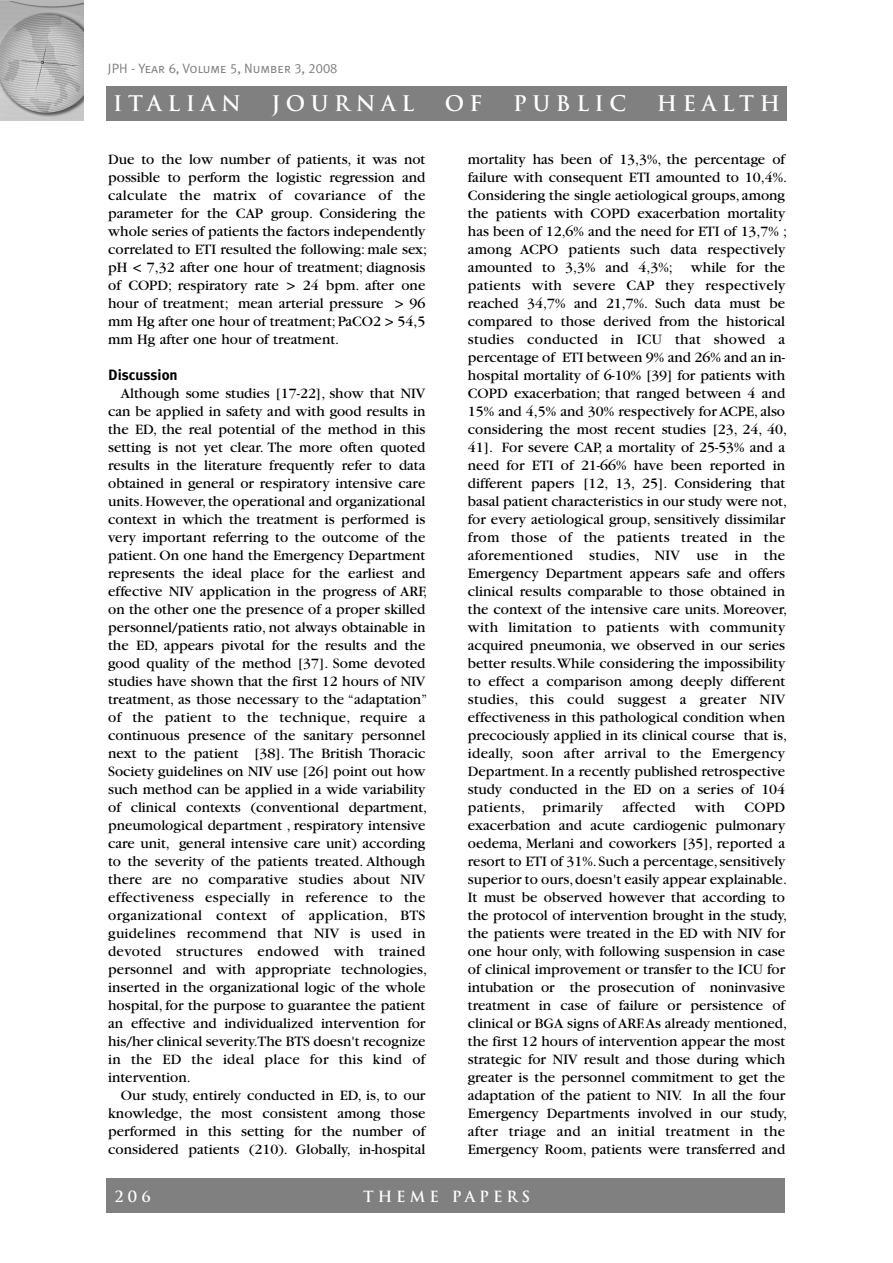
<style>
.page{position:relative;width:893px;height:1263px;background:#fff}
.page>*{position:absolute;margin:0;border:0;box-sizing:border-box;transform-origin:0 0}
.t1{font:700 21px "Trajan";letter-spacing:.265em;color:#fff}
.t2{font:15px/18px "Garamond";color:#000}
.t3{font:700 15px "Trajan";letter-spacing:.265em;color:#fff}
.t4{font:700 15px "Meta Plus";color:#000}
.t5{font:15px "Garamond";letter-spacing:.02em;color:#000}
.t6{font:13.5px "Meta Plus Normal Caps";color:#808080}
</style>
<div class="page">
<div style="left:0;top:0;width:84px;height:5px;background:#b8b8b8"></div>
<img style="left:0;top:1px;width:84px;height:119px">
<div style="left:106px;top:86px;width:681px;height:34px;background:#808080"></div>
<div style="left:106px;top:1179px;width:679px;height:34px;background:#808080"></div>
<p class="t6" style="left:108px;top:60px;width:231px">JPH - Year 6, Volume 5, Number 3, 2008</p>
<h1 class="t1" style="left:113px;top:91px;width:129px">ITALIAN</h1>
<h1 class="t1" style="left:272px;top:91px;width:144px">JOURNAL</h1>
<h1 class="t1" style="left:445px;top:91px;width:39px">O F</h1>
<h1 class="t1" style="left:513px;top:91px;width:115px">PUBLIC</h1>
<h1 class="t1" style="left:657px;top:91px;width:125px">HEALTH</h1>
<p class="t2" style="left:108px;top:151px;width:321px">Due to the low number of patients, it was not possible to perform the logistic regression and calculate the matrix of covariance of the parameter for the CAP group. Considering the whole series of patients the factors independently correlated to ETI resulted the following: male sex; pH &lt; 7,32 after one hour of treatment; diagnosis of COPD; respiratory rate &gt; 24 bpm. after one hour of treatment; mean arterial pressure &gt; 96 mm Hg after one hour of treatment;PaCO2 &gt; 54,5 mm Hg after one hour of treatment.</p>
<p class="t4" style="left:108px;top:366px;width:71px">Discussion</p>
<p class="t2" style="left:108px;top:385px;width:321px;text-indent:13px">Although some studies [17-22], show that NIV can be applied in safety and with good results in the ED, the real potential of the method in this setting is not yet clear. The more often quoted results in the literature frequently refer to data obtained in general or respiratory intensive care units.However,the operational and organizational context in which the treatment is performed is very important referring to the outcome of the patient. On one hand the Emergency Department represents the ideal place for the earliest and effective NIV application in the progress of ARF, on the other one the presence of a proper skilled personnel/patients ratio, not always obtainable in the ED, appears pivotal for the results and the good quality of the method [37]. Some devoted studies have shown that the first 12 hours of NIV treatment, as those necessary to the “adaptation” of the patient to the technique, require a continuous presence of the sanitary personnel next to the patient [38]. The British Thoracic Society guidelines on NIV use [26] point out how such method can be applied in a wide variability of clinical contexts (conventional department, pneumological department , respiratory intensive care unit, general intensive care unit) according to the severity of the patients treated. Although there are no comparative studies about NIV effectiveness especially in reference to the organizational context of application, BTS guidelines recommend that NIV is used in devoted structures endowed with trained personnel and with appropriate technologies, inserted in the organizational logic of the whole hospital, for the purpose to guarantee the patient an effective and individualized intervention for his/her clinical severity.The BTS doesn't recognize in the ED the ideal place for this kind of intervention.</p>
<p class="t2" style="left:108px;top:1087px;width:319px;text-align:justify;text-indent:13px">Our study, entirely conducted in ED, is, to our knowledge, the most consistent among those performed in this setting for the number of considered patients (210). Globally, in-hospital</p>
<p class="t2" style="left:468px;top:151px;width:321px">mortality has been of 13,3%, the percentage of failure with consequent ETI amounted to 10,4%.<br>Considering the single aetiological groups, among the patients with COPD exacerbation mortality has been of 12,6% and the need for ETI of 13,7% ; among ACPO patients such data respectively amounted to 3,3% and 4,3%; while for the patients with severe CAP they respectively reached 34,7% and 21,7%. Such data must be compared to those derived from the historical studies conducted in ICU that showed a percentage of ETI between 9% and 26% and an in&shy;hospital mortality of 6-10% [39] for patients with COPD exacerbation; that ranged between 4 and 15% and 4,5% and 30% respectively for ACPE, also considering the most recent studies [23, 24, 40, 41]. For severe CAP, a mortality of 25-53% and a need for ETI of 21-66% have been reported in different papers [12, 13, 25]. Considering that basal patient characteristics in our study were not, for every aetiological group, sensitively dissimilar from those of the patients treated in the aforementioned studies, NIV use in the Emergency Department appears safe and offers clinical results comparable to those obtained in the context of the intensive care units. Moreover, with limitation to patients with community acquired pneumonia, we observed in our series better results.While considering the impossibility to effect a comparison among deeply different studies, this could suggest a greater NIV effectiveness in this pathological condition when precociously applied in its clinical course that is, ideally, soon after arrival to the Emergency Department.In a recently published retrospective study conducted in the ED on a series of 104 patients, primarily</p>
<p class="t5" style="left:622px;top:802px;width:55px">affected</p>
<p class="t2" style="left:695px;top:799px;width:32px">with</p>
<p class="t2" style="left:468px;top:799px;width:321px;text-indent:276px">COPD exacerbation and acute cardiogenic pulmonary oedema, Merlani and coworkers [35], reported a resort to ETI of 31%.Such a percentage,sensitively superior to ours,doesn't easily appear explainable.<br>It must be observed however that according to the protocol of intervention brought in the study, the patients were treated in the ED with NIV for one hour only, with following suspension in case of clinical improvement or transfer to the ICU for intubation or the prosecution of noninvasive treatment in case of failure or persistence of clinical or BGA signs of ARF.As already mentioned, the first 12 hours of intervention appear the most strategic for NIV result and those during which greater is the personnel commitment to get the adaptation of the patient to NIV. In all the four Emergency Departments involved in our study, after triage and an initial treatment in the Emergency Room, patients were transferred and</p>
<p class="t3" style="left:115px;top:1187px;width:38px">206</p>
<p class="t3" style="left:363px;top:1187px;width:169px">THEME PAPERS</p>
</div>
